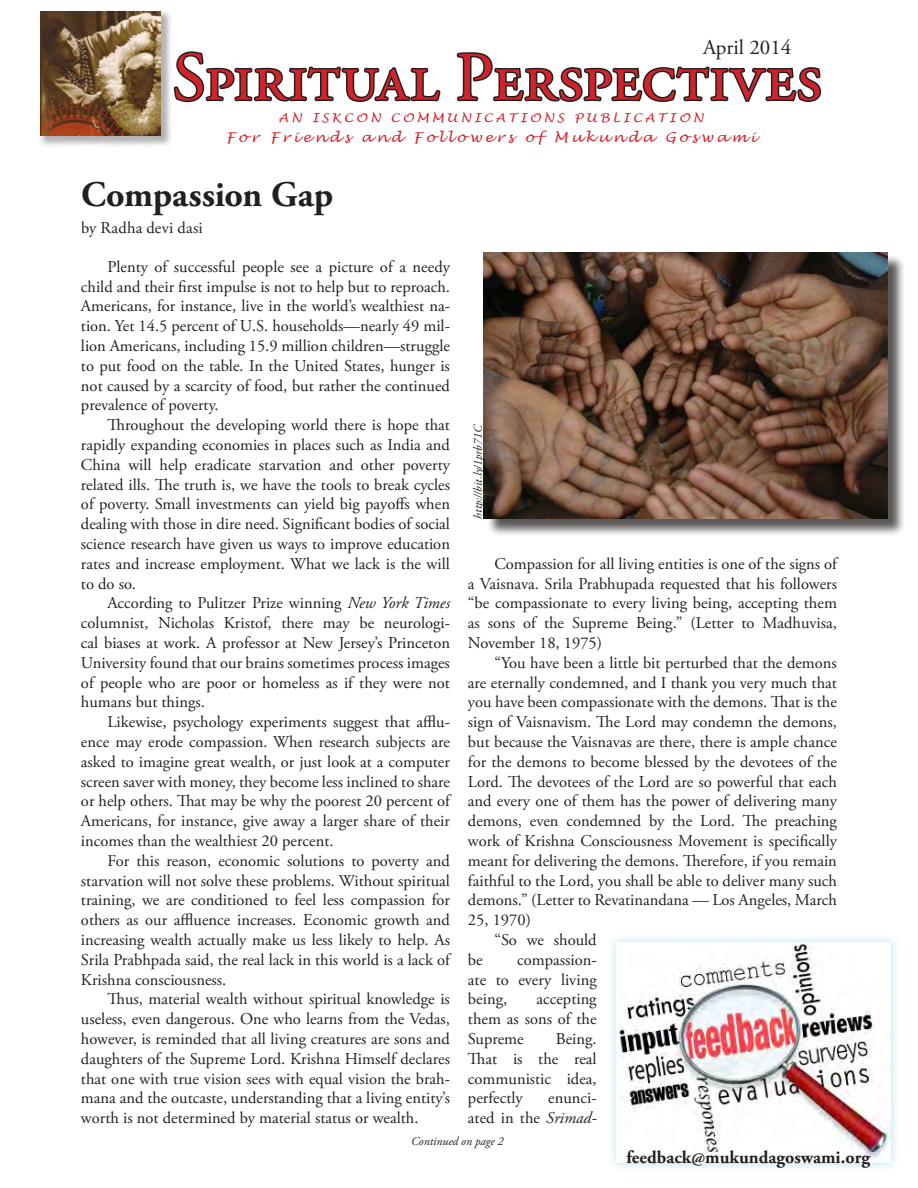
<style>
.page{position:relative;width:918px;height:1188px;background:#fff}
.page>*{position:absolute;margin:0;border:0;box-sizing:border-box;transform-origin:0 0}
.t1{font:69px "Adobe Garamond Pro";color:#d1232a}
.Large_Heading{font:700 36px "Adobe Garamond Pro";letter-spacing:-.005em;color:#231f20}
.Body_Text{font:21px "Adobe Garamond Pro";color:#231f20}
.Subhead{font:700 18px "Adobe Garamond Pro";color:#231f20}
.Story_Text{font:16.5px/19.8px "Adobe Garamond Pro";color:#231f20;text-align:justify}
.byline{font:16.5px "Adobe Garamond Pro";letter-spacing:.01em;color:#231f20}
.t2{font:italic 13.5px "Lucida Handwriting";letter-spacing:.2em;color:#d1232a;scale:1.1 1}
.Photo_Credits{font:italic 12px "Adobe Garamond Pro";color:#231f20}
.t3{font:italic 12px "Lucida Handwriting";letter-spacing:.2em;color:#d1232a;scale:1.1 1}
.s1{font-style:italic}
</style>
<div class="page">
<svg style="left:173px;top:51px;width:268px;height:52px"></svg>
<svg style="left:456px;top:52px;width:366px;height:50px"></svg>
<div style="left:38px;top:9px;width:135px;height:139px;background:#231f20;opacity:.35"></div>
<img style="left:40px;top:12px;width:121px;height:124px">
<div style="left:607px;top:933px;width:293px;height:240px;background:#98d9eb;opacity:.75"></div>
<img style="left:617px;top:943px;width:274px;height:220px">
<div style="left:486px;top:254px;width:420px;height:283px;background:#231f20;opacity:.75"></div>
<img style="left:484px;top:252px;width:404px;height:267px">
<p class="Body_Text" style="left:703px;top:35px;width:90px">April 2014</p>
<p class="t1" style="left:172px;top:36px;width:651px">Spiritual Perspectives</p>
<p class="t3" style="left:279px;top:111px;width:388px">AN ISKCON COMMUNICATIONS PUBLICATION</p>
<p class="t2" style="left:226px;top:129px;width:484px">For Friends and Followers of Mukunda Goswami</p>
<p class="Large_Heading" style="left:81px;top:174px;width:254px">Compassion Gap</p>
<p class="byline" style="left:81px;top:218px;width:123px">by Radha devi dasi</p>
<p class="Story_Text" style="left:81px;top:257px;width:371px;text-indent:26px">Plenty of successful people see a picture of a needy child and their first impulse is not to help but to reproach.<br>Americans, for instance, live in the world’s wealthiest na&shy;tion. Yet 14.5 percent of U.S. households—nearly 49 mil&shy;lion Americans, including 15.9 million children—struggle to put food on the table. In the United States, hunger is not caused by a scarcity of food, but rather the continued prevalence of poverty.</p>
<p class="Story_Text" style="left:81px;top:416px;width:371px;text-indent:26px">Throughout the developing world there is hope that rapidly expanding economies in places such as India and China will help eradicate starvation and other poverty related ills. The truth is, we have the tools to break cycles of poverty. Small investments can yield big payoffs when dealing with those in dire need. Significant bodies of social science research have given us ways to improve education rates and increase employment. What we lack is the will to do so.</p>
<p class="Story_Text" style="left:81px;top:594px;width:371px;text-indent:26px">According to Pulitzer Prize winning <span class="s1">New York Times </span>columnist, Nicholas Kristof, there may be neurologi&shy;cal biases at work. A professor at New Jersey’s Princeton University found that our brains sometimes process images of people who are poor or homeless as if they were not humans but things.</p>
<p class="Story_Text" style="left:81px;top:713px;width:371px;text-indent:26px">Likewise, psychology experiments suggest that afflu&shy;ence may erode compassion. When research subjects are asked to imagine great wealth, or just look at a computer screen saver with money, they become less inclined to share or help others. That may be why the poorest 20 percent of Americans, for instance, give away a larger share of their incomes than the wealthiest 20 percent.</p>
<p class="Story_Text" style="left:81px;top:851px;width:371px;text-indent:26px">For this reason, economic solutions to poverty and starvation will not solve these problems. Without spiritual training, we are conditioned to feel less compassion for others as our affluence increases. Economic growth and increasing wealth actually make us less likely to help. As Srila Prabhpada said, the real lack in this world is a lack of Krishna consciousness.</p>
<p class="Story_Text" style="left:81px;top:990px;width:371px;text-indent:26px">Thus, material wealth without spiritual knowledge is useless, even dangerous. One who learns from the Vedas, however, is reminded that all living creatures are sons and daughters of the Supreme Lord. Krishna Himself declares that one with true vision sees with equal vision the brah&shy;mana and the outcaste, understanding that a living entity’s worth is not determined by material status or wealth.</p>
<p class="Photo_Credits" style="left:471px;top:519px;width:96px;rotate:-90deg">http://bit.ly/1prb71C</p>
<p class="Story_Text" style="left:468px;top:554px;width:371px;text-indent:26px">Compassion for all living entities is one of the signs of a Vaisnava. Srila Prabhupada requested that his followers “be compassionate to every living being, accepting them as sons of the Supreme Being.” (Letter to Madhuvisa, November 18, 1975)</p>
<p class="Story_Text" style="left:468px;top:653px;width:371px;text-indent:26px">“You have been a little bit perturbed that the demons are eternally condemned, and I thank you very much that you have been compassionate with the demons. That is the sign of Vaisnavism. The Lord may condemn the demons, but because the Vaisnavas are there, there is ample chance for the demons to become blessed by the devotees of the Lord. The devotees of the Lord are so powerful that each and every one of them has the power of delivering many demons, even condemned by the Lord. The preaching work of Krishna Consciousness Movement is specifically meant for delivering the demons. Therefore, if you remain faithful to the Lord, you shall be able to deliver many such demons.” (Letter to Revatinandana — Los Angeles, March 25, 1970)</p>
<p class="Story_Text" style="left:494px;top:930px;width:104px">“So we should</p>
<p class="Story_Text" style="left:468px;top:950px;width:16px">be</p>
<p class="Story_Text" style="left:468px;top:950px;width:130px;text-indent:49px">compassion&shy;ate to every living being,</p>
<p class="Story_Text" style="left:468px;top:990px;width:130px;text-indent:69px">accepting them as sons of the Supreme</p>
<p class="Story_Text" style="left:468px;top:1029px;width:130px;text-indent:88px">Being.<br>That is the real communistic idea, perfectly</p>
<p class="Story_Text" style="left:468px;top:1089px;width:130px;text-align:right">enunci-<br>ated in the <span class="s1">Srimad-</span></p>
<p class="Photo_Credits" style="left:411px;top:1134px;width:94px">Continued on page 2</p>
<p class="Subhead" style="left:626px;top:1147px;width:245px">feedback@mukundagoswami.org</p>
</div>
